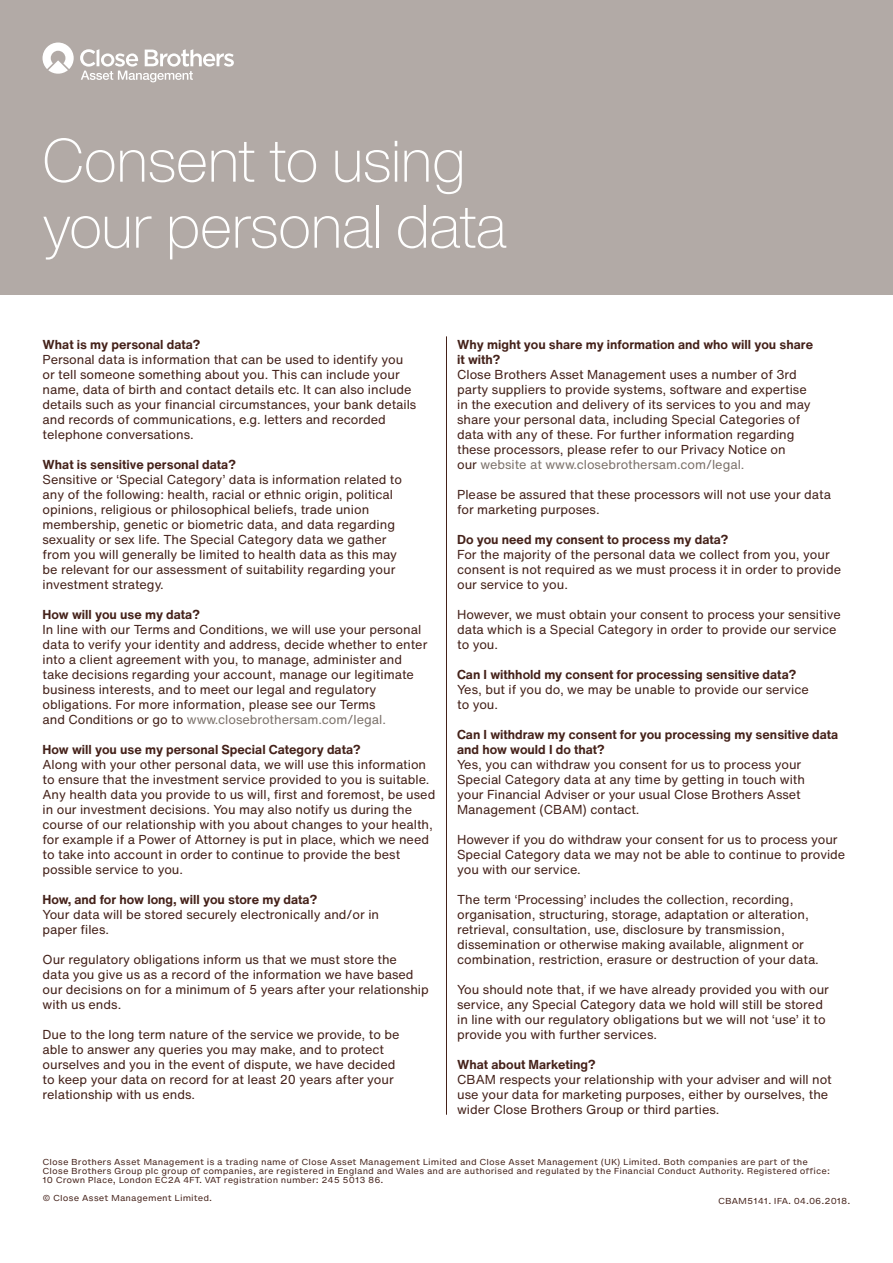
<style>
.page{position:relative;width:893px;height:1263px;background:#fff}
.page>*{position:absolute;margin:0;border:0;box-sizing:border-box;transform-origin:0 0}
.t1{font:200 60px/66px "Helvetica Now Display";color:#fff}
.t2{font:12.75px/15px "Helvetica Now Text";color:#442119}
.t3{font:700 12.75px/15px "Helvetica Now Text";color:#442119}
.t4{font:8.25px/9px "Helvetica Now Micro";color:#442119}
.s1{color:#7c726b}
</style>
<div class="page">
<div style="left:0;top:0;width:893px;height:294px;background:#b2aaa6"></div>
<svg style="left:43px;top:43px;width:31px;height:31px"></svg>
<svg style="left:80px;top:49px;width:154px;height:33px"></svg>
<hr style="left:446px;top:337px;width:1px;height:777px;background:#442119">
<h1 class="t1" style="left:43px;top:127px;width:465px">Consent to using your personal data</h1>
<p class="t3" style="left:43px;top:337px;width:159px">What is my personal data?</p>
<p class="t2" style="left:43px;top:352px;width:375px">Personal data is information that can be used to identify you or tell someone something about you. This can include your name, data of birth and contact details etc. It can also include details such as your financial circumstances, your bank details and records of communications, e.g. letters and recorded telephone conversations.</p>
<p class="t3" style="left:43px;top:457px;width:195px">What is sensitive personal data?</p>
<p class="t2" style="left:43px;top:472px;width:361px">Sensitive or ‘Special Category’ data is information related to any of the following: health, racial or ethnic origin, political opinions, religious or philosophical beliefs, trade union membership, genetic or biometric data, and data regarding sexuality or sex life. The Special Category data we gather from you will generally be limited to health data as this may be relevant for our assessment of suitability regarding your investment strategy.</p>
<p class="t3" style="left:43px;top:607px;width:159px">How will you use my data?</p>
<p class="t2" style="left:43px;top:622px;width:386px">In line with our Terms and Conditions, we will use your personal data to verify your identity and address, decide whether to enter into a client agreement with you, to manage, administer and take decisions regarding your account, manage our legitimate business interests, and to meet our legal and regulatory obligations. For more information, please see our Terms<br>and Conditions or go to <span class="s1">www.closebrothersam.com/legal.</span></p>
<p class="t3" style="left:43px;top:742px;width:320px">How will you use my personal Special Category data?</p>
<p class="t2" style="left:43px;top:757px;width:394px">Along with your other personal data, we will use this information to ensure that the investment service provided to you is suitable.<br>Any health data you provide to us will, first and foremost, be used in our investment decisions. You may also notify us during the course of our relationship with you about changes to your health, for example if a Power of Attorney is put in place, which we need to take into account in order to continue to provide the best possible service to you.</p>
<p class="t3" style="left:43px;top:892px;width:276px">How, and for how long, will you store my data?</p>
<p class="t2" style="left:43px;top:907px;width:338px">Your data will be stored securely electronically and/or in paper files.</p>
<p class="t2" style="left:43px;top:952px;width:388px">Our regulatory obligations inform us that we must store the<br>data you give us as a record of the information we have based our decisions on for a minimum of 5 years after your relationship with us ends.</p>
<p class="t2" style="left:43px;top:1027px;width:358px">Due to the long term nature of the service we provide, to be able to answer any queries you may make, and to protect ourselves and you in the event of dispute, we have decided to keep your data on record for at least 20 years after your relationship with us ends.</p>
<p class="t3" style="left:457px;top:337px;width:357px">Why might you share my information and who will you share it with?</p>
<p class="t2" style="left:457px;top:367px;width:355px">Close Brothers Asset Management uses a number of 3rd party suppliers to provide systems, software and expertise in the execution and delivery of its services to you and may share your personal data, including Special Categories of data with any of these. For further information regarding these processors, please refer to our Privacy Notice on<br>our <span class="s1">website at www.closebrothersam.com/legal.</span></p>
<p class="t2" style="left:457px;top:487px;width:375px">Please be assured that these processors will not use your data for marketing purposes.</p>
<p class="t3" style="left:457px;top:532px;width:273px">Do you need my consent to process my data?</p>
<p class="t2" style="left:457px;top:547px;width:386px">For the majority of the personal data we collect from you, your consent is not required as we must process it in order to provide our service to you.</p>
<p class="t2" style="left:457px;top:607px;width:385px">However, we must obtain your consent to process your sensitive data which is a Special Category in order to provide our service to you.</p>
<p class="t3" style="left:457px;top:667px;width:341px">Can I withhold my consent for processing sensitive data?</p>
<p class="t2" style="left:457px;top:682px;width:353px">Yes, but if you do, we may be unable to provide our service to you.</p>
<p class="t3" style="left:457px;top:727px;width:383px">Can I withdraw my consent for you processing my sensitive data and how would I do that?</p>
<p class="t2" style="left:457px;top:757px;width:349px">Yes, you can withdraw you consent for us to process your Special Category data at any time by getting in touch with your Financial Adviser or your usual Close Brothers Asset Management (CBAM) contact.</p>
<p class="t2" style="left:457px;top:832px;width:390px">However if you do withdraw your consent for us to process your<br>Special Category data we may not be able to continue to provide you with our service.</p>
<p class="t2" style="left:457px;top:892px;width:363px">The term ‘Processing’ includes the collection, recording, organisation, structuring, storage, adaptation or alteration, retrieval, consultation, use, disclosure by transmission, dissemination or otherwise making available, alignment or combination, restriction, erasure or destruction of your data.</p>
<p class="t2" style="left:457px;top:982px;width:373px">You should note that, if we have already provided you with our service, any Special Category data we hold will still be stored in line with our regulatory obligations but we will not ‘use’ it to provide you with further services.</p>
<p class="t3" style="left:457px;top:1057px;width:140px">What about Marketing?</p>
<p class="t2" style="left:457px;top:1072px;width:376px">CBAM respects your relationship with your adviser and will not use your data for marketing purposes, either by ourselves, the wider Close Brothers Group or third parties.</p>
<p class="t4" style="left:43px;top:1157px;width:789px">Close Brothers Asset Management is a trading name of Close Asset Management Limited and Close Asset Management (UK) Limited. Both companies are part of the<br>Close Brothers Group plc group of companies, are registered in England and Wales and are authorised and regulated by the Financial Conduct Authority. Registered office:<br>10 Crown Place, London EC2A 4FT. VAT registration number: 245 5013 86.</p>
<p class="t4" style="left:43px;top:1193px;width:171px">© Close Asset Management Limited.</p>
<p class="t4" style="left:718px;top:1196px;width:134px">CBAM5141. IFA. 04.06.2018.</p>
</div>
